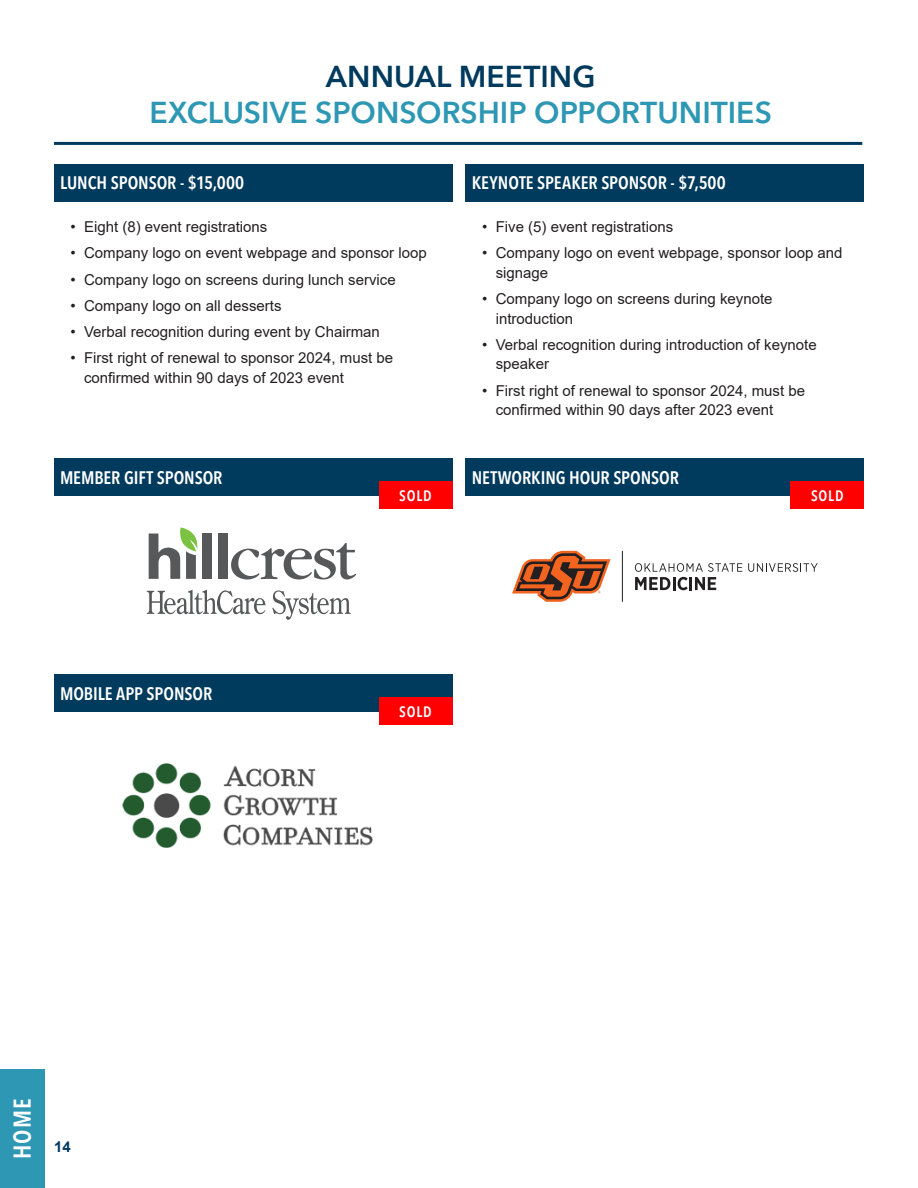
<style>
.page{position:relative;width:918px;height:1188px;background:#fff}
.page>*{position:absolute;margin:0;border:0;box-sizing:border-box;transform-origin:0 0}
.Heading{font:600 30px "Avenir Next LT Pro";color:#2e97b4}
.Heading-2{font:600 30px "Avenir Next LT Pro";color:#003a5d}
.Heading-3{font:600 condensed 24.15px "Avenir Next LT Pro";color:#fff}
.Heading-4{font:600 condensed 18px "Avenir Next LT Pro";letter-spacing:-.005em;color:#fff}
.t1{font:15px/19.5px "Arial";color:#231f20}
.Heading-5{font:600 condensed 15px "Avenir Next LT Pro";letter-spacing:.055em;color:#fff}
.t2{font:700 15px "Arial";color:#003a5d}
</style>
<div class="page">
<hr style="left:54px;top:142px;width:808px;height:3px;background:#003a5d">
<div style="left:466px;top:164px;width:398px;height:37px;background:#003a5d"></div>
<div style="left:54px;top:674px;width:398px;height:37px;background:#003a5d"></div>
<div style="left:54px;top:164px;width:398px;height:37px;background:#003a5d"></div>
<div style="left:466px;top:458px;width:398px;height:37px;background:#003a5d"></div>
<div style="left:54px;top:458px;width:398px;height:37px;background:#003a5d"></div>
<hr style="left:622px;top:551px;width:1px;height:51px;background:#231f20">
<svg style="left:512px;top:551px;width:99px;height:51px"></svg>
<svg style="left:748px;top:563px;width:70px;height:9px"></svg>
<svg style="left:635px;top:563px;width:107px;height:27px"></svg>
<div style="left:791px;top:481px;width:73px;height:28px;background:#f00"></div>
<svg style="left:147px;top:590px;width:118px;height:24px"></svg>
<svg style="left:272px;top:590px;width:79px;height:30px"></svg>
<div style="left:202px;top:534px;width:10px;height:45px;background:#57585a"></div>
<div style="left:218px;top:534px;width:9px;height:45px;background:#57585a"></div>
<svg style="left:231px;top:543px;width:125px;height:37px"></svg>
<svg style="left:149px;top:527px;width:49px;height:52px"></svg>
<div style="left:379px;top:481px;width:73px;height:28px;background:#f00"></div>
<div style="left:379px;top:697px;width:73px;height:28px;background:#f00"></div>
<img style="left:122px;top:763px;width:251px;height:85px">
<div style="left:0;top:1070px;width:45px;height:118px;background:#2e97b4"></div>
<p class="Heading-2" style="left:326px;top:58px;width:271px">ANNUAL MEETING</p>
<p class="Heading" style="left:149px;top:94px;width:624px">EXCLUSIVE SPONSORSHIP OPPORTUNITIES</p>
<p class="Heading-4" style="left:60px;top:172px;width:186px">LUNCH SPONSOR - $15,000</p>
<p class="t1" style="left:71px;top:217px;width:198px">• Eight (8) event registrations</p>
<p class="t1" style="left:71px;top:243px;width:358px">• Company logo on event webpage and sponsor loop</p>
<p class="t1" style="left:71px;top:269px;width:327px">• Company logo on screens during lunch service</p>
<p class="t1" style="left:71px;top:296px;width:213px">• Company logo on all desserts</p>
<p class="t1" style="left:71px;top:322px;width:311px">• Verbal recognition during event by Chairman</p>
<p class="t1" style="left:84px;top:348px;width:311px;text-indent:-14px">• First right of renewal to sponsor 2024, must be confirmed within 90 days of 2023 event</p>
<p class="Heading-4" style="left:472px;top:172px;width:256px">KEYNOTE SPEAKER SPONSOR - $7,500</p>
<p class="t1" style="left:482px;top:217px;width:193px">• Five (5) event registrations</p>
<p class="t1" style="left:496px;top:243px;width:348px;text-indent:-14px">• Company logo on event webpage, sponsor loop and signage</p>
<p class="t1" style="left:496px;top:289px;width:278px;text-indent:-14px">• Company logo on screens during keynote introduction</p>
<p class="t1" style="left:496px;top:335px;width:322px;text-indent:-14px">• Verbal recognition during introduction of keynote speaker</p>
<p class="t1" style="left:496px;top:380px;width:311px;text-indent:-14px">• First right of renewal to sponsor 2024, must be confirmed within 90 days after 2023 event</p>
<p class="Heading-4" style="left:60px;top:466px;width:164px">MEMBER GIFT SPONSOR</p>
<p class="Heading-4" style="left:472px;top:466px;width:209px">NETWORKING HOUR SPONSOR</p>
<p class="Heading-4" style="left:60px;top:683px;width:154px">MOBILE APP SPONSOR</p>
<p class="Heading-5" style="left:399px;top:486px;width:34px">SOLD</p>
<p class="Heading-5" style="left:811px;top:486px;width:34px">SOLD</p>
<p class="Heading-5" style="left:399px;top:702px;width:34px">SOLD</p>
<p class="Heading-3" style="left:8px;top:1159px;width:62px;rotate:-90deg">HOME</p>
<p class="t2" style="left:54px;top:1137px;width:18px">14</p>
</div>
